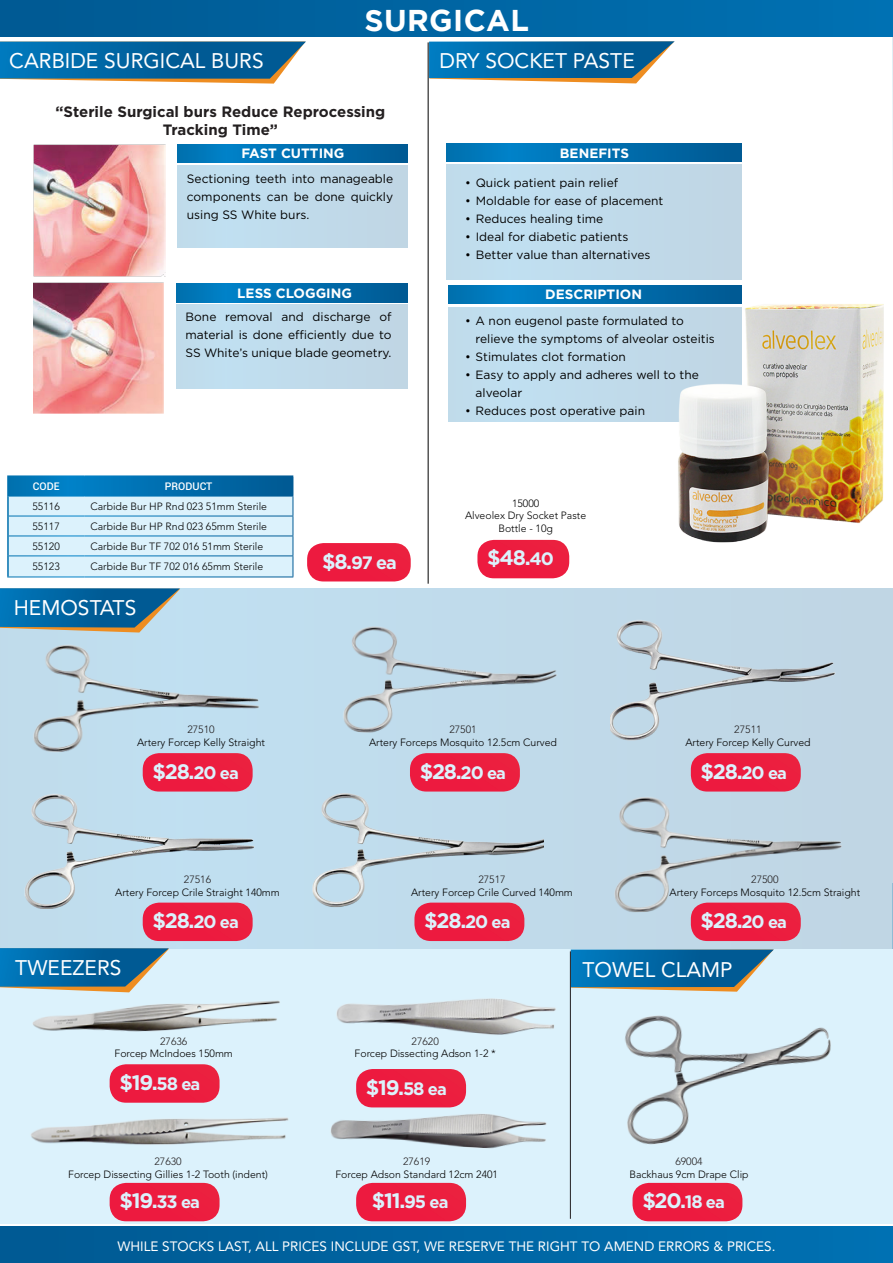
<style>
.page{position:relative;width:893px;height:1263px;background:#fff}
.page>*{position:absolute;margin:0;border:0;box-sizing:border-box;transform-origin:0 0}
.Heading{font:700 30px "Gotham";letter-spacing:.015em;color:#fff}
.Product_Heading{font:700 21px "Gotham";letter-spacing:-.06em;color:#dcf2fc}
.Product_Heading-2{font:21px "Avenir LT Std";color:#fff}
.Product_Heading-3{font:700 18px "Gotham";color:#dcf2fc}
.t1{font:700 15px/18px "Gotham";color:#231f20;text-align:center}
.t2{font:13.5px "Avenir LT Std";color:#fff}
.t3{font:700 13.5px "Gotham";color:#fff}
.t4{font:12.15px/18px "Gotham";color:#000;text-align:justify}
.t5{font:12px/18px "Gotham";color:#000}
.t6{font:300 10.5px "Avenir LT Std";color:#000}
.t7{font:300 10.5px "Avenir LT Std";color:#231f20}
.t8{font:500 10.5px "Roboto";color:#fff}
.s1{font-size:21px}
.s2{font-size:18px}
.s3{font-size:16.5px}
</style>
<div class="page">
<div style="left:0;top:1227px;width:893px;height:36px;background:linear-gradient(to right,#005992,#0071b2)"></div>
<div style="left:0;top:0;width:893px;height:37px;background:linear-gradient(to right,#005992,#0071b2)"></div>
<hr style="left:892px;top:883px;width:1px;height:340px;background:#dcf2fc">
<div style="left:0;top:588px;width:893px;height:590px;background:#c0daea"></div>
<div style="left:0;top:949px;width:892px;height:274px;background:#dcf2fc"></div>
<svg style="left:892px;top:37px;width:1px;height:134px"></svg>
<img style="left:614px;top:791px;width:228px;height:121px">
<img style="left:343px;top:627px;width:214px;height:106px">
<img style="left:33px;top:632px;width:226px;height:120px">
<img style="left:611px;top:620px;width:224px;height:121px">
<img style="left:24px;top:773px;width:231px;height:136px">
<img style="left:312px;top:791px;width:231px;height:116px">
<img style="left:330px;top:1107px;width:217px;height:42px">
<img style="left:336px;top:964px;width:234px;height:105px">
<img style="left:31px;top:1083px;width:258px;height:62px">
<img style="left:32px;top:992px;width:248px;height:40px">
<img style="left:625px;top:1015px;width:206px;height:130px">
<img style="left:34px;top:144px;width:131px;height:132px">
<img style="left:33px;top:282px;width:130px;height:132px">
<svg style="left:7px;top:476px;width:287px;height:101px;background:#a7d2e9"></svg>
<hr style="left:7px;top:496px;width:2px;height:20px;background:#fff">
<hr style="left:7px;top:516px;width:2px;height:20px;background:#fff">
<hr style="left:7px;top:536px;width:2px;height:20px;background:#fff">
<hr style="left:7px;top:556px;width:2px;height:21px;background:#fff">
<div style="left:449px;top:307px;width:292px;height:115px;background:#c0dded"></div>
<svg style="left:449px;top:286px;width:292px;height:18px;background:#0070b1"></svg>
<div style="left:446px;top:165px;width:295px;height:114px;background:#c0dbeb"></div>
<svg style="left:446px;top:143px;width:295px;height:18px;background:#006eaf"></svg>
<img style="left:892px;top:975px;width:1px;height:46px">
<img style="left:892px;top:1065px;width:1px;height:106px">
<div style="left:177px;top:304px;width:230px;height:84px;background:#c0dbeb"></div>
<svg style="left:177px;top:284px;width:230px;height:18px;background:#006eaf"></svg>
<div style="left:177px;top:165px;width:231px;height:82px;background:#c0dbeb"></div>
<svg style="left:177px;top:144px;width:231px;height:19px;background:#006eaf"></svg>
<svg style="left:0;top:588px;width:180px;height:44px;background:#2f79a2"></svg>
<svg style="left:0;top:42px;width:306px;height:42px;background:#2c77a3"></svg>
<svg style="left:429px;top:41px;width:246px;height:42px;background:#337ca5"></svg>
<svg style="left:0;top:948px;width:169px;height:44px;background:#367ea5"></svg>
<svg style="left:571px;top:949px;width:203px;height:43px;background:#307ca7"></svg>
<img style="left:651px;top:298px;width:233px;height:245px">
<svg style="left:691px;top:753px;width:110px;height:38px;background:#ea2647"></svg>
<div style="left:691px;top:903px;width:110px;height:38px;background:#ed1b3f"></div>
<svg style="left:410px;top:753px;width:110px;height:38px;background:#ea2648"></svg>
<div style="left:414px;top:903px;width:110px;height:38px;background:#ed1b3f"></div>
<svg style="left:143px;top:753px;width:110px;height:38px;background:#ea2648"></svg>
<div style="left:143px;top:903px;width:110px;height:38px;background:#ed1b3f"></div>
<div style="left:632px;top:1183px;width:110px;height:38px;background:#ed1b3f"></div>
<svg style="left:356px;top:1069px;width:110px;height:38px;background:#eb2648"></svg>
<div style="left:356px;top:1183px;width:110px;height:38px;background:#ed1b3f"></div>
<svg style="left:110px;top:1064px;width:110px;height:39px;background:#eb2a4b"></svg>
<div style="left:110px;top:1183px;width:110px;height:38px;background:#ed1b3f"></div>
<hr style="left:428px;top:42px;width:1px;height:542px;background:#000">
<hr style="left:570px;top:951px;width:1px;height:268px;background:#231f20">
<svg style="left:307px;top:543px;width:104px;height:38px;background:#ed294a"></svg>
<svg style="left:477px;top:540px;width:92px;height:38px;background:#ed2a4a"></svg>
<p class="Product_Heading-2" style="left:9px;top:48px;width:256px">CARBIDE SURGICAL BURS</p>
<p class="Heading" style="left:364px;top:3px;width:166px">SURGICAL</p>
<p class="Product_Heading-2" style="left:439px;top:49px;width:197px">DRY SOCKET PASTE</p>
<p class="t1" style="left:56px;top:102px;width:331px">“Sterile Surgical burs Reduce Reprocessing<br>Tracking Time”</p>
<p class="t3" style="left:241px;top:145px;width:104px">FAST CUTTING</p>
<p class="t4" style="left:187px;top:170px;width:208px">Sectioning teeth into manageable components can be done quickly using SS White burs.</p>
<p class="t3" style="left:237px;top:284px;width:116px">LESS CLOGGING</p>
<p class="t5" style="left:186px;top:308px;width:208px;text-align:justify">Bone removal and discharge of material is done efficiently due to SS White’s unique blade geometry.</p>
<p class="t3" style="left:560px;top:144px;width:71px">BENEFITS</p>
<p class="t5" style="left:465px;top:174px;width:154px">• Quick patient pain relief</p>
<p class="t5" style="left:465px;top:192px;width:200px">• Moldable for ease of placement</p>
<p class="t5" style="left:465px;top:210px;width:140px">• Reduces healing time</p>
<p class="t5" style="left:465px;top:228px;width:165px">• Ideal for diabetic patients</p>
<p class="t5" style="left:465px;top:246px;width:187px">• Better value than alternatives</p>
<p class="t3" style="left:545px;top:285px;width:98px">DESCRIPTION</p>
<p class="t5" style="left:476px;top:311px;width:241px;text-indent:-10px">• A non eugenol paste formulated to relieve the symptoms of alveolar osteitis</p>
<p class="t5" style="left:465px;top:347px;width:162px">• Stimulates clot formation</p>
<p class="t5" style="left:476px;top:365px;width:225px;text-indent:-10px">• Easy to apply and adheres well to the alveolar</p>
<p class="t5" style="left:465px;top:401px;width:182px">• Reduces post operative pain</p>
<p class="t8" style="left:33px;top:479px;width:28px">CODE</p>
<p class="t8" style="left:165px;top:479px;width:49px">PRODUCT</p>
<p class="t6" style="left:33px;top:500px;width:29px">55116</p>
<p class="t6" style="left:90px;top:500px;width:178px">Carbide Bur HP Rnd 023 51mm Sterile</p>
<p class="t6" style="left:33px;top:520px;width:29px">55117</p>
<p class="t6" style="left:90px;top:520px;width:178px">Carbide Bur HP Rnd 023 65mm Sterile</p>
<p class="t6" style="left:33px;top:540px;width:29px">55120</p>
<p class="t6" style="left:90px;top:540px;width:174px">Carbide Bur TF 702 016 51mm Sterile</p>
<p class="t6" style="left:33px;top:560px;width:29px">55123</p>
<p class="t6" style="left:90px;top:560px;width:174px">Carbide Bur TF 702 016 65mm Sterile</p>
<p class="Product_Heading-2" style="left:14px;top:596px;width:124px">HEMOSTATS</p>
<p class="t6" style="left:512px;top:497px;width:29px">15000</p>
<p class="t6" style="left:465px;top:509px;width:123px">Alveolex Dry Socket Paste</p>
<p class="t6" style="left:498px;top:522px;width:56px">Bottle - 10g</p>
<p class="Product_Heading-3" style="left:322px;top:550px;width:76px"><span class="s1">$8.</span>97 ea</p>
<p class="Product_Heading" style="left:487px;top:544px;width:68px">$48.<span class="s2">40</span></p>
<p class="t7" style="left:187px;top:724px;width:29px">27510</p>
<p class="t6" style="left:137px;top:736px;width:129px">Artery Forcep Kelly Straight</p>
<p class="t7" style="left:449px;top:724px;width:29px">27501</p>
<p class="t6" style="left:369px;top:736px;width:189px">Artery Forceps Mosquito 12.5cm Curved</p>
<p class="Product_Heading" style="left:153px;top:757px;width:88px">$28.<span class="s2">20</span> <span class="s3">ea</span></p>
<p class="Product_Heading" style="left:420px;top:757px;width:88px">$28.<span class="s2">20</span> <span class="s3">ea</span></p>
<p class="t7" style="left:184px;top:873px;width:29px">27516</p>
<p class="t6" style="left:115px;top:886px;width:166px">Artery Forcep Crile Straight 140mm</p>
<p class="t7" style="left:478px;top:873px;width:29px">27517</p>
<p class="t6" style="left:411px;top:886px;width:163px">Artery Forcep Crile Curved 140mm</p>
<p class="Product_Heading" style="left:153px;top:907px;width:88px">$28.<span class="s2">20</span> <span class="s3">ea</span></p>
<p class="Product_Heading" style="left:424px;top:907px;width:88px">$28.<span class="s2">20</span> <span class="s3">ea</span></p>
<p class="t7" style="left:734px;top:724px;width:29px">27511</p>
<p class="t6" style="left:685px;top:736px;width:127px">Artery Forcep Kelly Curved</p>
<p class="Product_Heading" style="left:701px;top:757px;width:88px">$28.<span class="s2">20</span> <span class="s3">ea</span></p>
<p class="t7" style="left:751px;top:873px;width:29px">27500</p>
<p class="t6" style="left:669px;top:886px;width:192px">Artery Forceps Mosquito 12.5cm Straight</p>
<p class="Product_Heading" style="left:701px;top:907px;width:88px">$28.<span class="s2">20</span> <span class="s3">ea</span></p>
<p class="Product_Heading-2" style="left:15px;top:956px;width:108px">TWEEZERS</p>
<p class="Product_Heading-2" style="left:582px;top:957px;width:152px">TOWEL CLAMP</p>
<p class="t7" style="left:160px;top:1035px;width:29px">27636</p>
<p class="t6" style="left:115px;top:1048px;width:120px">Forcep McIndoes 150mm</p>
<p class="t7" style="left:412px;top:1035px;width:29px">27620</p>
<p class="t6" style="left:355px;top:1048px;width:143px">Forcep Dissecting Adson 1-2 *</p>
<p class="Product_Heading" style="left:119px;top:1068px;width:82px">$19.<span class="s2">58</span> <span class="s3">ea</span></p>
<p class="Product_Heading" style="left:366px;top:1073px;width:82px">$19.<span class="s2">58</span> <span class="s3">ea</span></p>
<p class="t7" style="left:154px;top:1155px;width:29px">27630</p>
<p class="t6" style="left:68px;top:1168px;width:201px">Forcep Dissecting Gillies 1-2 Tooth (indent)</p>
<p class="t7" style="left:403px;top:1155px;width:29px">27619</p>
<p class="t6" style="left:335px;top:1168px;width:164px">Forcep Adson Standard 12cm 2401</p>
<p class="t7" style="left:675px;top:1155px;width:29px">69004</p>
<p class="t6" style="left:629px;top:1168px;width:121px">Backhaus 9cm Drape Clip</p>
<p class="Product_Heading" style="left:119px;top:1187px;width:82px">$19.<span class="s2">33</span> <span class="s3">ea</span></p>
<p class="Product_Heading" style="left:372px;top:1187px;width:78px">$11.<span class="s2">95</span> <span class="s3">ea</span></p>
<p class="Product_Heading" style="left:642px;top:1187px;width:84px">$20.<span class="s2">18</span> <span class="s3">ea</span></p>
<p class="t2" style="left:117px;top:1238px;width:660px">WHILE STOCKS LAST, ALL PRICES INCLUDE GST, WE RESERVE THE RIGHT TO AMEND ERRORS &amp; PRICES.</p>
</div>
